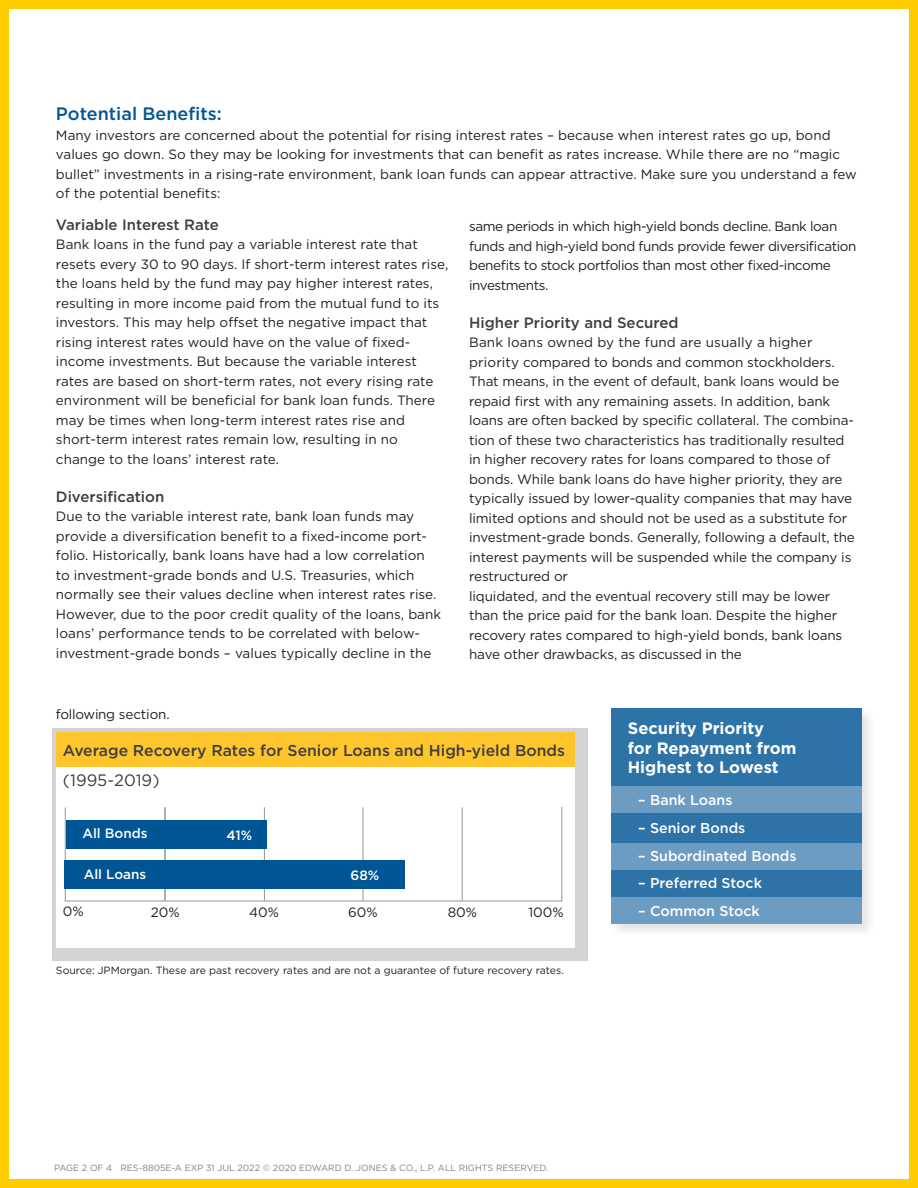
<style>
.page{position:relative;width:918px;height:1188px;background:#fff}
.page>*{position:absolute;margin:0;border:0;box-sizing:border-box;transform-origin:0 0}
.Sub_Heads{font:500 18px "Gotham";color:#005594}
.Body{font:700 16.5px/19.5px "Gotham";color:#fff}
.t1{font:16.5px "Gotham";color:#3e3e3f}
.t2{font:500 15.75px "Gotham";color:#3e3e3f}
.Sub_Heads_-_Level_2{font:500 15px "Gotham";color:#3e3e3f}
.Body-2{font:500 14.25px "Gotham";color:#fff}
.Body-3{font:13.5px/19.5px "Gotham";letter-spacing:-.01em;color:#231f20}
.Body-4{font:13.5px/19.5px "Gotham";letter-spacing:-.03em;color:#231f20}
.t3{font:500 13.5px "Gotham";color:#fff}
.t4{font:10.5px "Gotham";color:#231f20}
.t5{font:9px "Gotham";color:#808285}
</style>
<div class="page">
<div style="left:0;top:0;width:918px;height:1188px;border:9px solid #fc0"></div>
<div style="left:52px;top:729px;width:536px;height:232px;background:#d3d3d3"></div>
<div style="left:56px;top:732px;width:518px;height:216px;background:#fff"></div>
<div style="left:56px;top:732px;width:518px;height:34px;background:#ffc52d"></div>
<svg style="left:65px;top:806px;width:498px;height:96px"></svg>
<hr style="left:363px;top:807px;width:1px;height:94px;background:#939598">
<hr style="left:462px;top:807px;width:1px;height:94px;background:#939598">
<hr style="left:264px;top:807px;width:1px;height:94px;background:#939598">
<hr style="left:165px;top:807px;width:1px;height:94px;background:#939598">
<div style="left:66px;top:820px;width:200px;height:29px;background:#005594"></div>
<div style="left:64px;top:860px;width:340px;height:29px;background:#005594"></div>
<div style="left:609px;top:706px;width:268px;height:233px;background:#231f20;opacity:.15"></div>
<div style="left:611px;top:708px;width:251px;height:216px;background:#2e73a7"></div>
<div style="left:611px;top:786px;width:251px;height:27px;background:#6c9cc1"></div>
<div style="left:611px;top:843px;width:251px;height:27px;background:#6c9cc1"></div>
<div style="left:611px;top:898px;width:251px;height:26px;background:#6c9cc1"></div>
<h3 class="Sub_Heads" style="left:56px;top:102px;width:167px">Potential Benefits:</h3>
<p class="Body-3" style="left:56px;top:125px;width:802px">Many investors are concerned about the potential for rising interest rates – because when interest rates go up, bond values go down. So they may be looking for investments that can benefit as rates increase. While there are no “magic bullet” investments in a rising-rate environment, bank loan funds can appear attractive. Make sure you understand a few of the potential benefits:</p>
<p class="Sub_Heads_-_Level_2" style="left:56px;top:215px;width:164px">Variable Interest Rate</p>
<p class="Body-3" style="left:56px;top:234px;width:394px">Bank loans in the fund pay a variable interest rate that resets every 30 to 90 days. If short-term interest rates rise, the loans held by the fund may pay higher interest rates, resulting in more income paid from the mutual fund to its investors. This may help offset the negative impact that rising interest rates would have on the value of fixed&shy;income investments. But because the variable interest rates are based on short-term rates, not every rising rate environment will be beneficial for bank loan funds. There may be times when long-term interest rates rise and short-term interest rates remain low, resulting in no change to the loans’ interest rate.</p>
<p class="Sub_Heads_-_Level_2" style="left:56px;top:487px;width:110px">Diversification</p>
<p class="Body-3" style="left:56px;top:507px;width:387px">Due to the variable interest rate, bank loan funds may provide a diversification benefit to a fixed-income port&shy;folio. Historically, bank loans have had a low correlation to investment-grade bonds and U.S. Treasuries, which normally see their values decline when interest rates rise.<br>However, due to the poor credit quality of the loans, bank loans’ performance tends to be correlated with below&shy;investment-grade bonds – values typically decline in the</p>
<p class="Body-4" style="left:469px;top:216px;width:389px">same periods in which high-yield bonds decline. Bank loan funds and high-yield bond funds provide fewer diversification benefits to stock portfolios than most other fixed-income investments.</p>
<p class="Sub_Heads_-_Level_2" style="left:469px;top:313px;width:211px">Higher Priority and Secured</p>
<p class="Body-3" style="left:469px;top:333px;width:387px">Bank loans owned by the fund are usually a higher priority compared to bonds and common stockholders.<br>That means, in the event of default, bank loans would be repaid first with any remaining assets. In addition, bank loans are often backed by specific collateral. The combina&shy;tion of these two characteristics has traditionally resulted in higher recovery rates for loans compared to those of bonds. While bank loans do have higher priority, they are typically issued by lower-quality companies that may have limited options and should not be used as a substitute for investment-grade bonds. Generally, following a default, the interest payments will be suspended while the company is restructured or<br>liquidated, and the eventual recovery still may be lower than the price paid for the bank loan. Despite the higher recovery rates compared to high-yield bonds, bank loans have other drawbacks, as discussed in the</p>
<p class="Body-3" style="left:56px;top:704px;width:115px">following section.</p>
<p class="t2" style="left:63px;top:740px;width:504px">Average Recovery Rates for Senior Loans and High-yield Bonds</p>
<p class="t1" style="left:63px;top:769px;width:98px">(1995-2019)</p>
<p class="t3" style="left:82px;top:825px;width:67px">All Bonds</p>
<p class="t3" style="left:227px;top:827px;width:27px">41%</p>
<p class="t3" style="left:84px;top:865px;width:64px">All Loans</p>
<p class="t3" style="left:351px;top:866px;width:30px">68%</p>
<p class="Body-3" style="left:63px;top:902px;width:22px">0%</p>
<p class="Body-3" style="left:151px;top:902px;width:30px">20%</p>
<p class="Body-3" style="left:249px;top:902px;width:31px">40%</p>
<p class="Body-3" style="left:348px;top:902px;width:31px">60%</p>
<p class="Body-3" style="left:448px;top:902px;width:31px">80%</p>
<p class="Body-3" style="left:528px;top:902px;width:37px">100%</p>
<p class="t4" style="left:56px;top:963px;width:509px">Source: JPMorgan. These are past recovery rates and are not a guarantee of future recovery rates.</p>
<p class="Body" style="left:628px;top:718px;width:170px">Security Priority<br>for Repayment from<br>Highest to Lowest</p>
<p class="Body-2" style="left:638px;top:791px;width:96px">– Bank Loans</p>
<p class="Body-2" style="left:638px;top:818px;width:109px">– Senior Bonds</p>
<p class="Body-2" style="left:638px;top:846px;width:160px">– Subordinated Bonds</p>
<p class="Body-2" style="left:638px;top:874px;width:125px">– Preferred Stock</p>
<p class="Body-2" style="left:638px;top:902px;width:123px">– Common Stock</p>
<p class="t5" style="left:54px;top:1162px;width:496px">PAGE 2 OF 4 RES-8805E-A EXP 31 JUL 2022 © 2020 EDWARD D. JONES &amp; CO., L.P. ALL RIGHTS RESERVED.</p>
</div>
